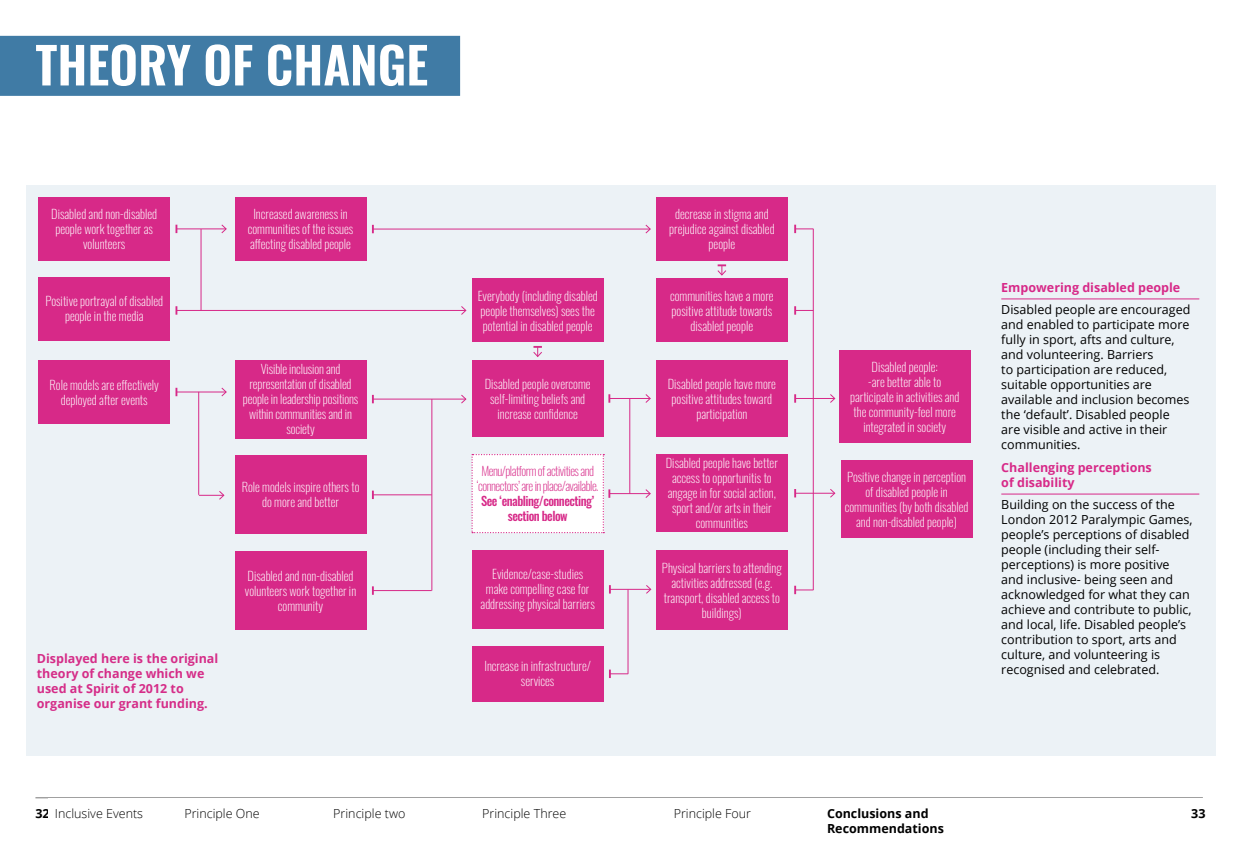
<style>
.page{position:relative;width:1241px;height:851px;background:#fff}
.page>*{position:absolute;margin:0;border:0;box-sizing:border-box;transform-origin:0 0}
.t1{font:600 50px "Oswald";color:#fff}
.t2{font:200 12.5px/15px "Oswald";color:#fff;text-align:center}
.t3{font:12.5px/15px "Open Sans";color:#000}
.t4{font:700 12.5px/15px "Open Sans";color:#d52d88}
.t5{font:300 12.5px "Open Sans";color:#000}
.t6{font:200 12.5px/15px "Oswald";letter-spacing:-.04em;color:#d72988;text-align:center}
.t7{font:700 12.5px/15px "Open Sans";color:#d72988}
.t8{font:500 12.5px/15px "Oswald";letter-spacing:-.04em;color:#d72988;text-align:center}
.t9{font:700 12.5px "Open Sans";color:#000}
.s1{font-weight:700}
</style>
<div class="page">
<hr style="left:35px;top:797px;width:1167px;height:1px;background:#767676">
<div style="left:26px;top:185px;width:1189px;height:570px;background:#ecf2f6"></div>
<hr style="left:1001px;top:298px;width:198px;height:1px;background:#d72988">
<hr style="left:1001px;top:493px;width:198px;height:1px;background:#d72988">
<div style="left:0;top:36px;width:460px;height:60px;background:#407ba5"></div>
<div style="left:235px;top:197px;width:131px;height:64px;background:#d72988"></div>
<div style="left:235px;top:360px;width:131px;height:78px;background:#d72988"></div>
<div style="left:235px;top:456px;width:131px;height:77px;background:#d72988"></div>
<div style="left:235px;top:551px;width:131px;height:78px;background:#d72988"></div>
<div style="left:472px;top:278px;width:131px;height:64px;background:#d72988"></div>
<div style="left:656px;top:197px;width:131px;height:64px;background:#d72988"></div>
<div style="left:472px;top:360px;width:131px;height:77px;background:#d72988"></div>
<div style="left:472px;top:550px;width:131px;height:78px;background:#d72988"></div>
<div style="left:472px;top:646px;width:131px;height:55px;background:#d72988"></div>
<div style="left:656px;top:278px;width:131px;height:64px;background:#d72988"></div>
<div style="left:656px;top:360px;width:131px;height:77px;background:#d72988"></div>
<div style="left:656px;top:454px;width:131px;height:77px;background:#d72988"></div>
<div style="left:656px;top:550px;width:131px;height:79px;background:#d72988"></div>
<div style="left:839px;top:350px;width:131px;height:92px;background:#d72988"></div>
<div style="left:840px;top:460px;width:132px;height:77px;background:#d72988"></div>
<hr style="left:176px;top:228px;width:50px;height:1px;background:#d72988">
<svg style="left:175px;top:225px;width:2px;height:8px"></svg>
<svg style="left:221px;top:224px;width:6px;height:10px"></svg>
<hr style="left:176px;top:310px;width:289px;height:1px;background:#d72988">
<svg style="left:175px;top:306px;width:2px;height:8px"></svg>
<svg style="left:461px;top:306px;width:5px;height:9px"></svg>
<hr style="left:176px;top:391px;width:50px;height:1px;background:#d72988">
<svg style="left:175px;top:388px;width:2px;height:8px"></svg>
<svg style="left:221px;top:387px;width:6px;height:10px"></svg>
<hr style="left:201px;top:229px;width:1px;height:81px;background:#d72988">
<div style="left:39px;top:277px;width:131px;height:63px;background:#d72988"></div>
<div style="left:39px;top:197px;width:131px;height:64px;background:#d72988"></div>
<div style="left:39px;top:360px;width:131px;height:64px;background:#d72988"></div>
<hr style="left:198px;top:392px;width:1px;height:102px;background:#d72988">
<svg style="left:199px;top:490px;width:26px;height:10px"></svg>
<hr style="left:373px;top:229px;width:277px;height:1px;background:#d72988">
<svg style="left:372px;top:225px;width:2px;height:8px"></svg>
<svg style="left:645px;top:224px;width:6px;height:10px"></svg>
<hr style="left:373px;top:399px;width:92px;height:1px;background:#d72988">
<svg style="left:372px;top:395px;width:2px;height:8px"></svg>
<svg style="left:460px;top:394px;width:6px;height:10px"></svg>
<hr style="left:373px;top:494px;width:58px;height:1px;background:#d72988">
<svg style="left:372px;top:490px;width:2px;height:9px"></svg>
<hr style="left:373px;top:590px;width:58px;height:1px;background:#d72988">
<svg style="left:372px;top:586px;width:2px;height:8px"></svg>
<hr style="left:431px;top:399px;width:1px;height:191px;background:#d72988">
<hr style="left:609px;top:398px;width:41px;height:1px;background:#d72988">
<svg style="left:608px;top:394px;width:2px;height:8px"></svg>
<svg style="left:645px;top:394px;width:6px;height:9px"></svg>
<svg style="left:717px;top:264px;width:9px;height:12px"></svg>
<svg style="left:533px;top:346px;width:9px;height:11px"></svg>
<hr style="left:609px;top:493px;width:41px;height:1px;background:#d72988">
<svg style="left:471px;top:454px;width:139px;height:79px"></svg>
<svg style="left:645px;top:489px;width:6px;height:9px"></svg>
<hr style="left:610px;top:589px;width:40px;height:1px;background:#d72988">
<svg style="left:645px;top:585px;width:6px;height:9px"></svg>
<svg style="left:609px;top:669px;width:19px;height:9px"></svg>
<hr style="left:629px;top:398px;width:1px;height:95px;background:#d72988">
<hr style="left:627px;top:589px;width:1px;height:84px;background:#d72988">
<svg style="left:794px;top:585px;width:19px;height:9px"></svg>
<hr style="left:812px;top:229px;width:1px;height:361px;background:#d72988">
<svg style="left:794px;top:225px;width:19px;height:8px"></svg>
<svg style="left:794px;top:306px;width:19px;height:8px"></svg>
<hr style="left:795px;top:398px;width:39px;height:1px;background:#d72988">
<svg style="left:794px;top:394px;width:2px;height:8px"></svg>
<svg style="left:830px;top:394px;width:5px;height:9px"></svg>
<hr style="left:795px;top:493px;width:39px;height:1px;background:#d72988">
<svg style="left:794px;top:489px;width:2px;height:8px"></svg>
<svg style="left:829px;top:489px;width:6px;height:9px"></svg>
<h1 class="t1" style="left:35px;top:21px;width:394px">THEORY OF CHANGE</h1>
<p class="t2" style="left:51px;top:205px;width:107px">Disabled and non-disabled people work together as volunteers</p>
<p class="t2" style="left:45px;top:292px;width:119px">Positive portrayal of disabled people in the media</p>
<p class="t2" style="left:50px;top:375px;width:111px">Role models are effectively deployed after events</p>
<p class="t4" style="left:37px;top:650px;width:183px">Displayed here is the original theory of change which we used at Spirit of 2012 to organise our grant funding.</p>
<p class="t2" style="left:248px;top:205px;width:107px">Increased awareness in communities of the issues affecting disabled people</p>
<p class="t2" style="left:243px;top:360px;width:117px">Visible inclusion and representation of disabled people in leadership positions within communities and in society</p>
<p class="t2" style="left:242px;top:478px;width:119px">Role models inspire others to do more and better</p>
<p class="t2" style="left:245px;top:566px;width:113px">Disabled and non-disabled volunteers work together in community</p>
<p class="t2" style="left:477px;top:286px;width:121px;text-align:left">Everybody (including disabled people themselves) sees the potential in disabled people</p>
<p class="t2" style="left:484px;top:374px;width:107px">Disabled people overcome self-limiting beliefs and increase confidence</p>
<p class="t6" style="left:477px;top:462px;width:123px">Menu/platform of activities and ‘connectors’ are in place/available.</p>
<p class="t8" style="left:481px;top:492px;width:115px">See ‘enabling/connecting’ section below</p>
<p class="t2" style="left:480px;top:565px;width:116px">Evidence/case-studies make compelling case for addressing physical barriers</p>
<p class="t2" style="left:484px;top:657px;width:108px">Increase in infrastructure/ services</p>
<p class="t2" style="left:669px;top:205px;width:107px">decrease in stigma and prejudice against disabled people</p>
<p class="t2" style="left:670px;top:286px;width:105px">communities have a more positive attitude towards disabled people</p>
<p class="t2" style="left:667px;top:374px;width:110px">Disabled people have more positive attitudes toward participation</p>
<p class="t2" style="left:665px;top:454px;width:113px">Disabled people have better access to opportunitis to angage in for social action, sport and/or arts in their communities</p>
<p class="t2" style="left:662px;top:558px;width:121px">Physical barriers to attending activities addressed (e.g. transport, disabled access to buildings)</p>
<p class="t2" style="left:849px;top:357px;width:111px">Disabled people:<br>-are better able to participate in activities and the community-feel more integrated in society</p>
<p class="t2" style="left:844px;top:467px;width:125px">Positive change in perception of disabled people in communities (by both disabled and non-disabled people)</p>
<p class="t7" style="left:1001px;top:279px;width:180px">Empowering disabled people</p>
<p class="t3" style="left:1001px;top:301px;width:191px">Disabled people are encouraged and enabled to participate more fully in sport, afts and culture, and volunteering. Barriers<br>to participation are reduced, suitable opportunities are available and inclusion becomes the ‘default’. Disabled people are visible and active in their communities.</p>
<p class="t7" style="left:1001px;top:459px;width:152px">Challenging perceptions of disability</p>
<p class="t3" style="left:1001px;top:496px;width:193px">Building on the success of the<br>London 2012 Paralympic Games, people’s perceptions of disabled people (including their self&shy;perceptions) is more positive and inclusive- being seen and acknowledged for what they can achieve and contribute to public, and local, life. Disabled people’s contribution to sport, arts and culture, and volunteering is recognised and celebrated.</p>
<p class="t5" style="left:35px;top:804px;width:109px"><span class="s1">32</span> Inclusive Events</p>
<p class="t5" style="left:184px;top:804px;width:77px">Principle One</p>
<p class="t5" style="left:333px;top:804px;width:74px">Principle two</p>
<p class="t5" style="left:482px;top:804px;width:86px">Principle Three</p>
<p class="t5" style="left:673px;top:804px;width:79px">Principle Four</p>
<p class="t9" style="left:826px;top:804px;width:103px">Conclusions and</p>
<p class="t9" style="left:1190px;top:804px;width:16px">33</p>
<p class="t9" style="left:826px;top:819px;width:118px">Recommendations</p>
</div>
